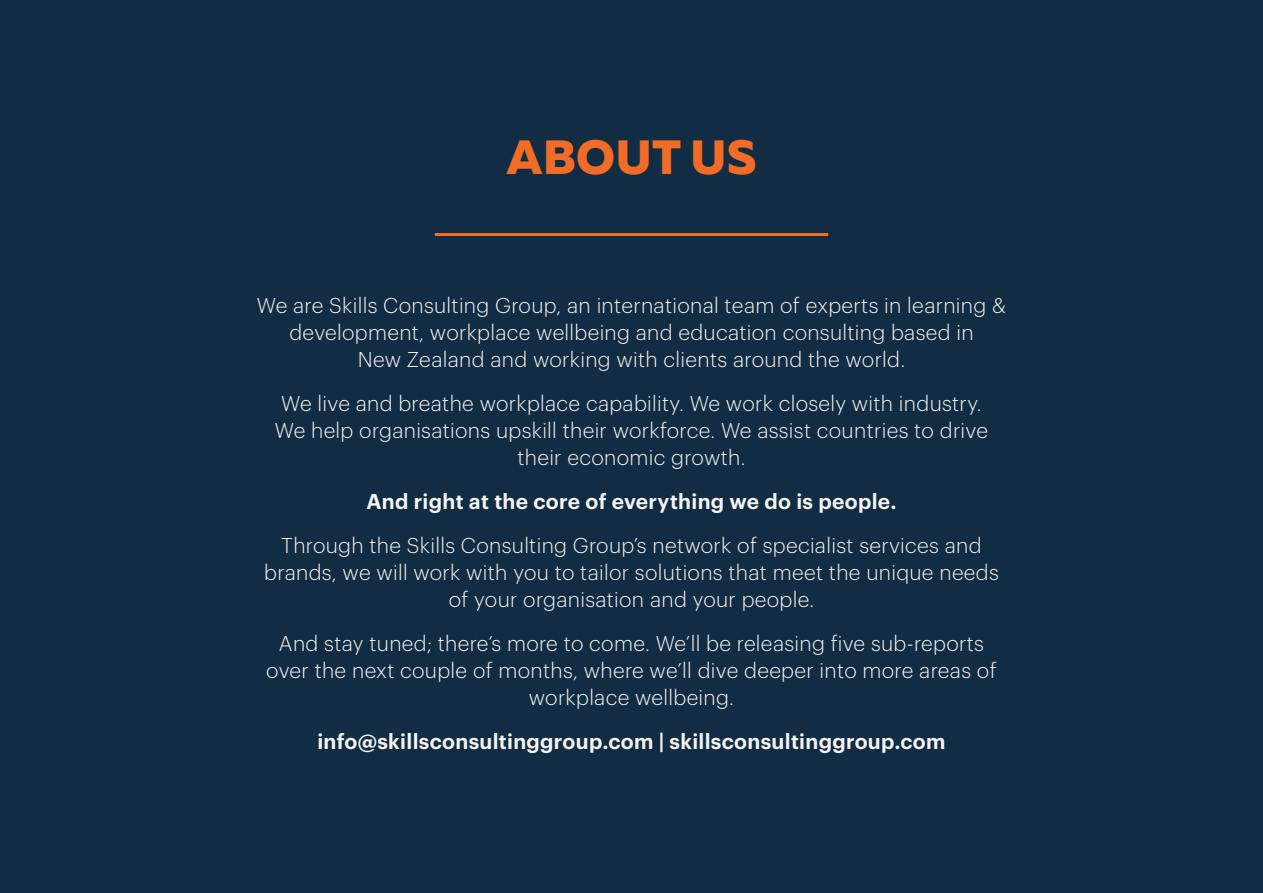
<style>
.page{position:relative;width:1263px;height:893px;background:#122d43}
.page>*{position:absolute;margin:0;border:0;box-sizing:border-box;transform-origin:0 0}
._05_Heading_Small{font:800 48px "Muller";letter-spacing:.01em;color:#f36c27}
._05_Heading_Small-2{font:300 21px/27px "Graphik";letter-spacing:.015em;color:#f5f4f3;text-align:center}
._05_Heading_Small-3{font:600 21px "Graphik";letter-spacing:.015em;color:#f5f4f3}
</style>
<div class="page">
<hr style="left:435px;top:233px;width:393px;height:3px;background:#f36c27">
<p class="_05_Heading_Small" style="left:506px;top:126px;width:252px">ABOUT US</p>
<p class="_05_Heading_Small-2" style="left:257px;top:290px;width:751px">We are Skills Consulting Group, an international team of experts in learning &amp; development, workplace wellbeing and education consulting based in<br>New Zealand and working with clients around the world.</p>
<p class="_05_Heading_Small-2" style="left:275px;top:388px;width:715px">We live and breathe workplace capability. We work closely with industry.<br>We help organisations upskill their workforce. We assist countries to drive their economic growth.</p>
<p class="_05_Heading_Small-3" style="left:366px;top:485px;width:532px">And right at the core of everything we do is people.</p>
<p class="_05_Heading_Small-2" style="left:264px;top:530px;width:736px">Through the Skills Consulting Group’s network of specialist services and brands, we will work with you to tailor solutions that meet the unique needs of your organisation and your people.</p>
<p class="_05_Heading_Small-2" style="left:266px;top:628px;width:732px">And stay tuned; there’s more to come. We’ll be releasing five sub-reports over the next couple of months, where we’ll dive deeper into more areas of workplace wellbeing.</p>
<p class="_05_Heading_Small-3" style="left:317px;top:725px;width:630px">info@skillsconsultinggroup.com | skillsconsultinggroup.com</p>
</div>
